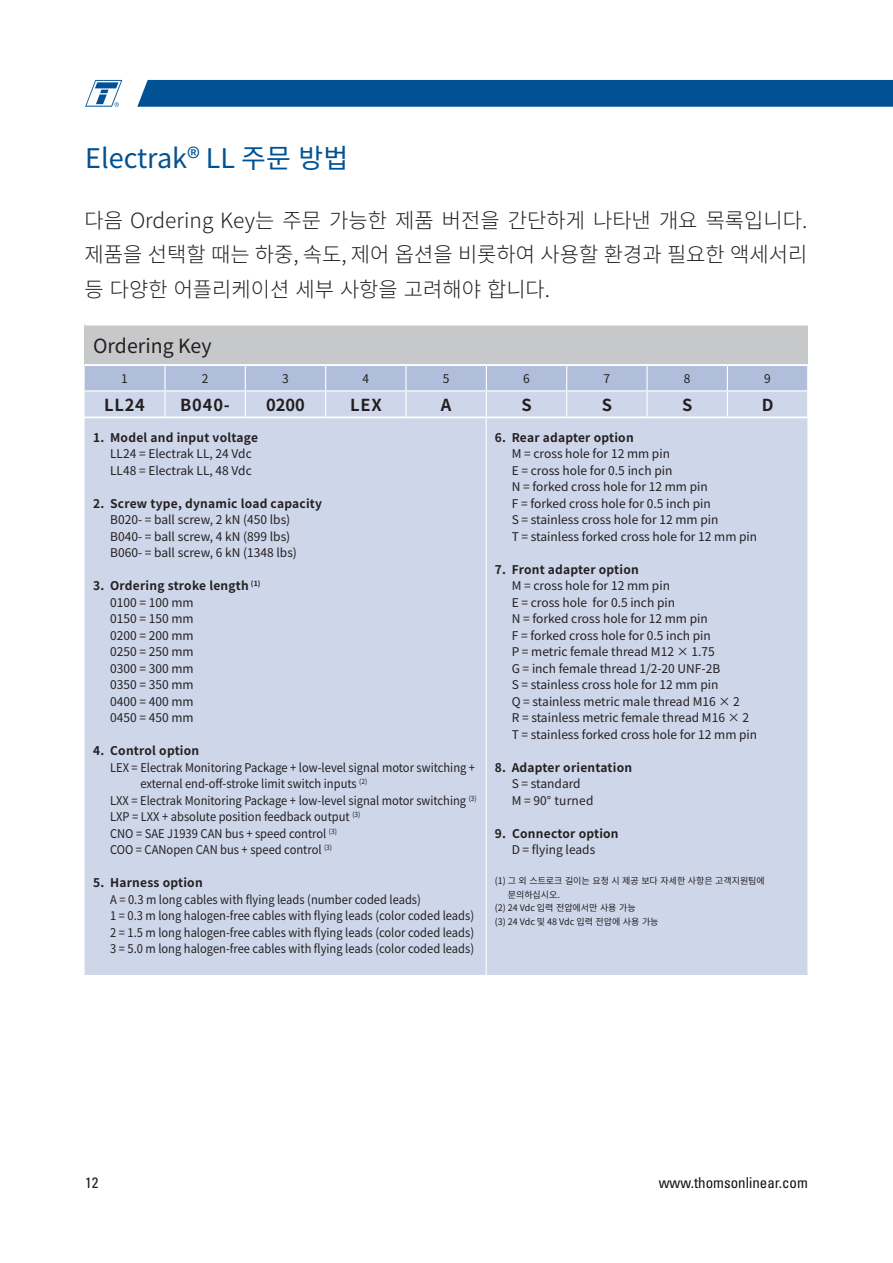
<style>
.page{position:relative;width:893px;height:1263px;background:#fff}
.page>*{position:absolute;margin:0;border:0;box-sizing:border-box;transform-origin:0 0}
.소제목{font:27px "Noto Sans CJ Kkr";color:#005294}
.내용{font:300 21px/34.5px "Noto Sans CJ Kkr";color:#231f20;text-align:justify}
.표_제목{font:19.5px "Noto Sans CJ Kkr";color:#231f20}
.t1{font:700 16.5px "Noto Sans CJ Kkr";letter-spacing:.05em;color:#231f20}
.t2{font:condensed 15px "Univers LT Std";color:#0c131a}
.t3{font:condensed 15px "Univers LT Std";color:#231f20}
.table_indented_copy{font:12px/16.5px "Noto Sans CJ Kkr";color:#231f20}
.table_indented_copy-2{font:12px/16.5px "Noto Sans CJ Kkr";color:#231f20;scale:.93 1}
.table_first_line_handing_indent{font:12px "Noto Sans CJ Kkr";color:#231f20;scale:.93 1}
.table_first_line_handing_indent-2{font:700 12px "Noto Sans CJ Kkr";letter-spacing:.02em;color:#231f20}
.table_indented_copy-3{font:12px "Noto Sans CJ Kkr";letter-spacing:.02em;color:#231f20}
.t4{font:9px/13.5px "Noto Sans CJ Kkr";color:#231f20}
</style>
<div class="page">
<div style="left:137px;top:80px;width:756px;height:27px;background:#005294"></div>
<svg style="left:85px;top:80px;width:37px;height:27px"></svg>
<div style="left:85px;top:325px;width:723px;height:40px;background:#c7c8ca"></div>
<hr style="left:85px;top:364px;width:80px;height:2px;background:#fff">
<hr style="left:165px;top:364px;width:80px;height:2px;background:#fff">
<hr style="left:245px;top:364px;width:81px;height:2px;background:#fff">
<hr style="left:326px;top:364px;width:80px;height:2px;background:#fff">
<hr style="left:406px;top:364px;width:80px;height:2px;background:#fff">
<hr style="left:486px;top:364px;width:81px;height:2px;background:#fff">
<hr style="left:567px;top:364px;width:80px;height:2px;background:#fff">
<hr style="left:647px;top:364px;width:80px;height:2px;background:#fff">
<hr style="left:727px;top:364px;width:81px;height:2px;background:#fff">
<svg style="left:85px;top:365px;width:723px;height:51px;background:#c2cce3"></svg>
<div style="left:85px;top:418px;width:722px;height:557px;background:#ced6e9"></div>
<hr style="left:486px;top:418px;width:1px;height:557px;background:#fff">
<p class="소제목" style="left:85px;top:143px;width:265px">Electrak® LL 주문 방법</p>
<p class="내용" style="left:85px;top:203px;width:724px">다음 Ordering Key는 주문 가능한 제품 버전을 간단하게 나타낸 개요 목록입니다. 제품을 선택할 때는 하중, 속도, 제어 옵션을 비롯하여 사용할 환경과 필요한 액세서리 등 다양한 어플리케이션 세부 사항을 고려해야 합니다.</p>
<p class="표_제목" style="left:93px;top:335px;width:120px">Ordering Key</p>
<p class="table_indented_copy" style="left:121px;top:371px;width:8px">1</p>
<p class="table_indented_copy" style="left:202px;top:371px;width:8px">2</p>
<p class="table_indented_copy" style="left:282px;top:371px;width:8px">3</p>
<p class="table_indented_copy" style="left:362px;top:371px;width:8px">4</p>
<p class="table_indented_copy" style="left:443px;top:371px;width:8px">5</p>
<p class="table_indented_copy" style="left:523px;top:371px;width:8px">6</p>
<p class="table_indented_copy" style="left:604px;top:371px;width:8px">7</p>
<p class="table_indented_copy" style="left:684px;top:371px;width:8px">8</p>
<p class="table_indented_copy" style="left:764px;top:371px;width:8px">9</p>
<p class="t1" style="left:104px;top:396px;width:42px">LL24</p>
<p class="t1" style="left:180px;top:396px;width:51px">B040-</p>
<p class="t1" style="left:266px;top:396px;width:40px">0200</p>
<p class="t1" style="left:350px;top:396px;width:33px">LEX</p>
<p class="t1" style="left:441px;top:396px;width:12px">A</p>
<p class="t1" style="left:521px;top:396px;width:12px">S</p>
<p class="t1" style="left:602px;top:396px;width:12px">S</p>
<p class="t1" style="left:682px;top:396px;width:12px">S</p>
<p class="t1" style="left:762px;top:396px;width:13px">D</p>
<p class="table_first_line_handing_indent-2" style="left:93px;top:430px;width:166px">1. Model and input voltage</p>
<p class="table_indented_copy" style="left:110px;top:446px;width:143px">LL24 = Electrak LL, 24 Vdc</p>
<p class="table_indented_copy" style="left:110px;top:462px;width:143px">LL48 = Electrak LL, 48 Vdc</p>
<p class="table_first_line_handing_indent-2" style="left:93px;top:496px;width:230px">2. Screw type, dynamic load capacity</p>
<p class="table_indented_copy" style="left:110px;top:512px;width:182px">B020- = ball screw, 2 kN (450 lbs)</p>
<p class="table_indented_copy" style="left:110px;top:528px;width:182px">B040- = ball screw, 4 kN (899 lbs)</p>
<p class="table_indented_copy" style="left:110px;top:545px;width:188px">B060- = ball screw, 6 kN (1348 lbs)</p>
<p class="table_first_line_handing_indent-2" style="left:93px;top:579px;width:169px">3. Ordering stroke length <sup>(1)</sup></p>
<p class="table_indented_copy" style="left:110px;top:594px;width:85px">0100 = 100 mm</p>
<p class="table_indented_copy" style="left:110px;top:611px;width:85px">0150 = 150 mm</p>
<p class="table_indented_copy" style="left:110px;top:627px;width:85px">0200 = 200 mm</p>
<p class="table_indented_copy" style="left:110px;top:644px;width:85px">0250 = 250 mm</p>
<p class="table_indented_copy" style="left:110px;top:660px;width:85px">0300 = 300 mm</p>
<p class="table_indented_copy" style="left:110px;top:677px;width:85px">0350 = 350 mm</p>
<p class="table_indented_copy" style="left:110px;top:693px;width:85px">0400 = 400 mm</p>
<p class="table_indented_copy" style="left:110px;top:710px;width:85px">0450 = 450 mm</p>
<p class="table_first_line_handing_indent-2" style="left:93px;top:744px;width:108px">4. Control option</p>
<p class="table_indented_copy-2" style="left:140px;top:759px;width:361px;text-indent:-30px">LEX = Electrak Monitoring Package + low-level signal motor switching + external end-off-stroke limit switch inputs <sup>(2)</sup></p>
<p class="table_indented_copy-2" style="left:110px;top:792px;width:396px">LXX = Electrak Monitoring Package + low-level signal motor switching <sup>(3)</sup></p>
<p class="table_indented_copy-2" style="left:110px;top:809px;width:271px">LXP = LXX + absolute position feedback output <sup>(3)</sup></p>
<p class="table_indented_copy-2" style="left:110px;top:825px;width:245px">CNO = SAE J1939 CAN bus + speed control <sup>(3)</sup></p>
<p class="table_indented_copy-2" style="left:110px;top:842px;width:240px">COO = CANopen CAN bus + speed control <sup>(3)</sup></p>
<p class="table_first_line_handing_indent-2" style="left:93px;top:876px;width:111px">5. Harness option</p>
<p class="table_first_line_handing_indent" style="left:110px;top:892px;width:336px">A = 0.3 m long cables with flying leads (number coded leads)</p>
<p class="table_first_line_handing_indent" style="left:110px;top:909px;width:393px">1 = 0.3 m long halogen-free cables with flying leads (color coded leads)</p>
<p class="table_first_line_handing_indent" style="left:110px;top:925px;width:393px">2 = 1.5 m long halogen-free cables with flying leads (color coded leads)</p>
<p class="table_first_line_handing_indent" style="left:110px;top:942px;width:393px">3 = 5.0 m long halogen-free cables with flying leads (color coded leads)</p>
<p class="table_first_line_handing_indent-2" style="left:495px;top:430px;width:141px">6. Rear adapter option</p>
<p class="table_indented_copy" style="left:512px;top:446px;width:160px">M = cross hole for 12 mm pin</p>
<p class="table_indented_copy" style="left:512px;top:462px;width:162px">E = cross hole for 0.5 inch pin</p>
<p class="table_indented_copy" style="left:512px;top:479px;width:198px">N = forked cross hole for 12 mm pin</p>
<p class="table_indented_copy" style="left:512px;top:495px;width:201px">F = forked cross hole for 0.5 inch pin</p>
<p class="table_indented_copy" style="left:512px;top:512px;width:208px">S = stainless cross hole for 12 mm pin</p>
<p class="table_indented_copy" style="left:512px;top:528px;width:247px">T = stainless forked cross hole for 12 mm pin</p>
<p class="table_first_line_handing_indent-2" style="left:495px;top:562px;width:146px">7. Front adapter option</p>
<p class="table_indented_copy" style="left:512px;top:578px;width:160px">M = cross hole for 12 mm pin</p>
<p class="table_indented_copy" style="left:512px;top:594px;width:165px">E = cross hole for 0.5 inch pin</p>
<p class="table_indented_copy" style="left:512px;top:611px;width:198px">N = forked cross hole for 12 mm pin</p>
<p class="table_indented_copy" style="left:512px;top:627px;width:201px">F = forked cross hole for 0.5 inch pin</p>
<p class="table_indented_copy" style="left:512px;top:644px;width:205px">P = metric female thread M12 × 1.75</p>
<p class="table_indented_copy" style="left:512px;top:660px;width:210px">G = inch female thread 1/2-20 UNF-2B</p>
<p class="table_indented_copy" style="left:512px;top:677px;width:208px">S = stainless cross hole for 12 mm pin</p>
<p class="table_indented_copy" style="left:512px;top:693px;width:230px">Q = stainless metric male thread M16 × 2</p>
<p class="table_indented_copy" style="left:512px;top:710px;width:247px">R = stainless metric female thread M16 × 2<br>T = stainless forked cross hole for 12 mm pin</p>
<p class="table_first_line_handing_indent-2" style="left:495px;top:760px;width:139px">8. Adapter orientation</p>
<p class="table_indented_copy" style="left:512px;top:776px;width:71px">S = standard</p>
<p class="table_indented_copy-3" style="left:512px;top:793px;width:83px">M = 90° turned</p>
<p class="table_first_line_handing_indent-2" style="left:495px;top:826px;width:125px">9. Connector option</p>
<p class="table_indented_copy" style="left:512px;top:842px;width:85px">D = flying leads</p>
<p class="t4" style="left:508px;top:874px;width:259px;text-indent:-13px">(1) 그 외 스트로크 길이는 요청 시 제공 보다 자세한 사항은 고객지원팀에 문의하십시오.</p>
<p class="t4" style="left:495px;top:901px;width:165px">(2) 24 Vdc 입력 전압에서만 사용 가능<br>(3) 24 Vdc 및 48 Vdc 입력 전압에 사용 가능</p>
<p class="t3" style="left:85px;top:1173px;width:15px">12</p>
<p class="t2" style="left:659px;top:1173px;width:151px">www.thomsonlinear.com</p>
</div>
